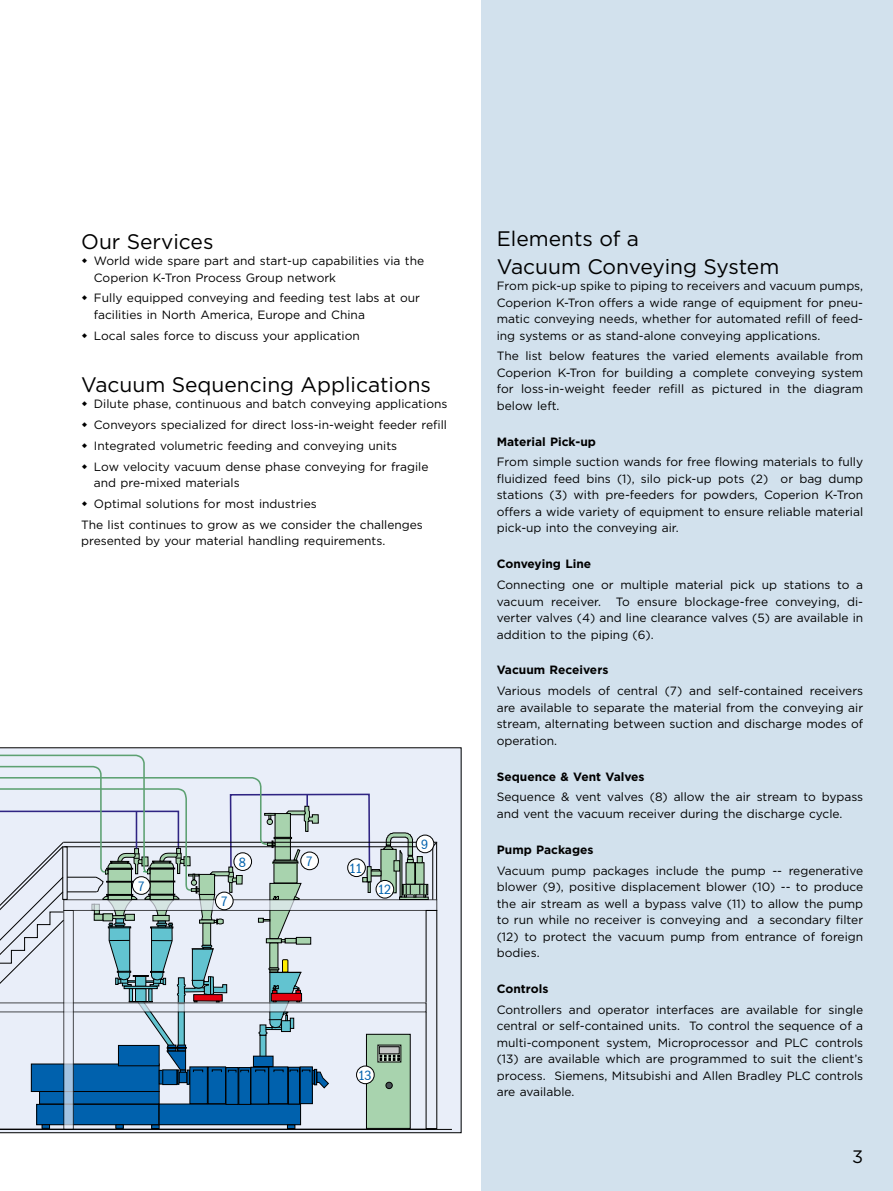
<style>
.page{position:relative;width:893px;height:1191px;background:#fff}
.page>*{position:absolute;margin:0;border:0;box-sizing:border-box;transform-origin:0 0}
.Section_subtitle{font:21px "Gotham";color:#000}
.xNr_right{font:18px "Gotham";color:#000}
.t1{font:13.95px "Franklin Gothic Cond";color:#0061ad}
.Body_EN{font:12px/16.5px "Gotham";color:#000;text-align:justify}
.Bold_body{font:700 12px "Gotham";color:#000}
</style>
<div class="page">
<div style="left:481px;top:0;width:412px;height:1191px;background:#d2e1ed"></div>
<div style="left:193px;top:747px;width:269px;height:386px;background:#e9eef9"></div>
<hr style="left:0;top:1128px;width:435px;height:1px;background:#000">
<hr style="left:0;top:1129px;width:452px;height:1px;background:#000">
<div style="left:159px;top:1104px;width:142px;height:20px;background:#0061ad"></div>
<div style="left:159px;top:1103px;width:142px;height:22px;border:1px solid #000"></div>
<div style="left:269px;top:1066px;width:19px;height:37px;background:#0061ad"></div>
<div style="left:268px;top:1066px;width:20px;height:38px;border:1px solid #000"></div>
<div style="left:288px;top:1067px;width:11px;height:37px;background:#0061ad"></div>
<div style="left:288px;top:1066px;width:12px;height:38px;border:1px solid #000"></div>
<div style="left:300px;top:1066px;width:12px;height:37px;background:#0061ad"></div>
<div style="left:300px;top:1066px;width:13px;height:38px;border:1px solid #000"></div>
<svg style="left:287px;top:1124px;width:8px;height:4px"></svg>
<div style="left:366px;top:1034px;width:44px;height:94px;background:#a8d3ae"></div>
<div style="left:366px;top:1034px;width:45px;height:94px;border:1px solid #000"></div>
<svg style="left:193px;top:1089px;width:76px;height:16px"></svg>
<svg style="left:0;top:1089px;width:193px;height:44px;background:#4e84b0"></svg>
<svg style="left:0;top:747px;width:438px;height:342px;background:#c4d1db"></svg>
<svg style="left:65px;top:912px;width:7px;height:215px;background:#d4e0f0"></svg>
<div style="left:348px;top:859px;width:17px;height:17px;background:#fff;border-radius:50%"></div>
<div style="left:347px;top:858px;width:19px;height:19px;border:1px solid #000;border-radius:50%"></div>
<div style="left:376px;top:880px;width:18px;height:18px;background:#fff;border-radius:50%"></div>
<div style="left:376px;top:880px;width:18px;height:18px;border:1px solid #000;border-radius:50%"></div>
<div style="left:357px;top:1066px;width:17px;height:17px;background:#fff;border-radius:50%"></div>
<div style="left:356px;top:1065px;width:19px;height:19px;border:1px solid #000;border-radius:50%"></div>
<div style="left:132px;top:876px;width:18px;height:18px;background:#fff;border-radius:50%"></div>
<div style="left:132px;top:876px;width:19px;height:18px;border:1px solid #000;border-radius:50%"></div>
<div style="left:215px;top:892px;width:18px;height:17px;background:#fff;border-radius:50%"></div>
<div style="left:215px;top:891px;width:19px;height:19px;border:1px solid #000;border-radius:50%"></div>
<div style="left:301px;top:852px;width:17px;height:17px;background:#fff;border-radius:50%"></div>
<div style="left:300px;top:851px;width:19px;height:19px;border:1px solid #000;border-radius:50%"></div>
<div style="left:234px;top:852px;width:18px;height:18px;background:#fff;border-radius:50%"></div>
<div style="left:234px;top:852px;width:18px;height:19px;border:1px solid #000;border-radius:50%"></div>
<div style="left:416px;top:835px;width:18px;height:17px;background:#fff;border-radius:50%"></div>
<div style="left:416px;top:834px;width:18px;height:19px;border:1px solid #000;border-radius:50%"></div>
<p class="Section_subtitle" style="left:81px;top:228px;width:134px">Our Services</p>
<p class="Body_EN" style="left:94px;top:252px;width:332px">World wide spare part and start-up capabilities via the<br>Coperion K-Tron Process Group network</p>
<p class="Body_EN" style="left:94px;top:290px;width:328px">Fully equipped conveying and feeding test labs at our facilities in North America, Europe and China</p>
<p class="Body_EN" style="left:94px;top:327px;width:267px">Local sales force to discuss your application</p>
<p class="Section_subtitle" style="left:81px;top:371px;width:351px">Vacuum Sequencing Applications</p>
<p class="Body_EN" style="left:94px;top:395px;width:355px">Dilute phase, continuous and batch conveying applications</p>
<p class="Body_EN" style="left:94px;top:416px;width:355px">Conveyors specialized for direct loss-in-weight feeder refill</p>
<p class="Body_EN" style="left:94px;top:437px;width:305px">Integrated volumetric feeding and conveying units</p>
<p class="Body_EN" style="left:94px;top:458px;width:336px">Low velocity vacuum dense phase conveying for fragile and pre-mixed materials</p>
<p class="Body_EN" style="left:94px;top:495px;width:224px">Optimal solutions for most industries</p>
<p class="Body_EN" style="left:81px;top:516px;width:343px">The list continues to grow as we consider the challenges presented by your material handling requirements.</p>
<p class="t1" style="left:137px;top:878px;width:9px">7</p>
<p class="t1" style="left:220px;top:893px;width:9px">7</p>
<p class="t1" style="left:239px;top:854px;width:9px">8</p>
<p class="t1" style="left:306px;top:853px;width:9px">7</p>
<p class="t1" style="left:349px;top:860px;width:15px">11</p>
<p class="t1" style="left:377px;top:882px;width:16px">12</p>
<p class="t1" style="left:421px;top:836px;width:9px">9</p>
<p class="t1" style="left:358px;top:1067px;width:15px">13</p>
<p class="Section_subtitle" style="left:497px;top:226px;width:144px">Elements of a</p>
<p class="Section_subtitle" style="left:497px;top:253px;width:284px">Vacuum Conveying System</p>
<p class="Body_EN" style="left:497px;top:277px;width:368px">From pick-up spike to piping to receivers and vacuum pumps, Coperion K-Tron offers a wide range of equipment for pneu&shy;matic conveying needs, whether for automated refill of feed&shy;ing systems or as stand-alone conveying applications.</p>
<p class="Body_EN" style="left:497px;top:347px;width:368px">The list below features the varied elements available from Coperion K-Tron for building a complete conveying system for loss-in-weight feeder refill as pictured in the diagram below left.</p>
<p class="Bold_body" style="left:497px;top:433px;width:101px">Material Pick-up</p>
<p class="Body_EN" style="left:497px;top:454px;width:368px">From simple suction wands for free flowing materials to fully fluidized feed bins (1), silo pick-up pots (2) or bag dump stations (3) with pre-feeders for powders, Coperion K-Tron offers a wide variety of equipment to ensure reliable material pick-up into the conveying air.</p>
<p class="Bold_body" style="left:497px;top:556px;width:96px">Conveying Line</p>
<p class="Body_EN" style="left:497px;top:576px;width:368px">Connecting one or multiple material pick up stations to a vacuum receiver. To ensure blockage-free conveying, di&shy;verter valves (4) and line clearance valves (5) are available in addition to the piping (6).</p>
<p class="Bold_body" style="left:497px;top:662px;width:113px">Vacuum Receivers</p>
<p class="Body_EN" style="left:497px;top:682px;width:368px">Various models of central (7) and self-contained receivers are available to separate the material from the conveying air stream, alternating between suction and discharge modes of operation.</p>
<p class="Bold_body" style="left:497px;top:768px;width:149px">Sequence &amp; Vent Valves</p>
<p class="Body_EN" style="left:497px;top:788px;width:368px">Sequence &amp; vent valves (8) allow the air stream to bypass and vent the vacuum receiver during the discharge cycle.</p>
<p class="Bold_body" style="left:497px;top:841px;width:98px">Pump Packages</p>
<p class="Body_EN" style="left:497px;top:862px;width:368px">Vacuum pump packages include the pump -- regenerative blower (9), positive displacement blower (10) -- to produce the air stream as well a bypass valve (11) to allow the pump to run while no receiver is conveying and a secondary filter (12) to protect the vacuum pump from entrance of foreign bodies.</p>
<p class="Bold_body" style="left:497px;top:980px;width:53px">Controls</p>
<p class="Body_EN" style="left:497px;top:1001px;width:368px">Controllers and operator interfaces are available for single central or self-contained units. To control the sequence of a multi-component system, Microprocessor and PLC controls (13) are available which are programmed to suit the client’s process. Siemens, Mitsubishi and Allen Bradley PLC controls are available.</p>
<p class="xNr_right" style="left:852px;top:1145px;width:13px">3</p>
</div>
